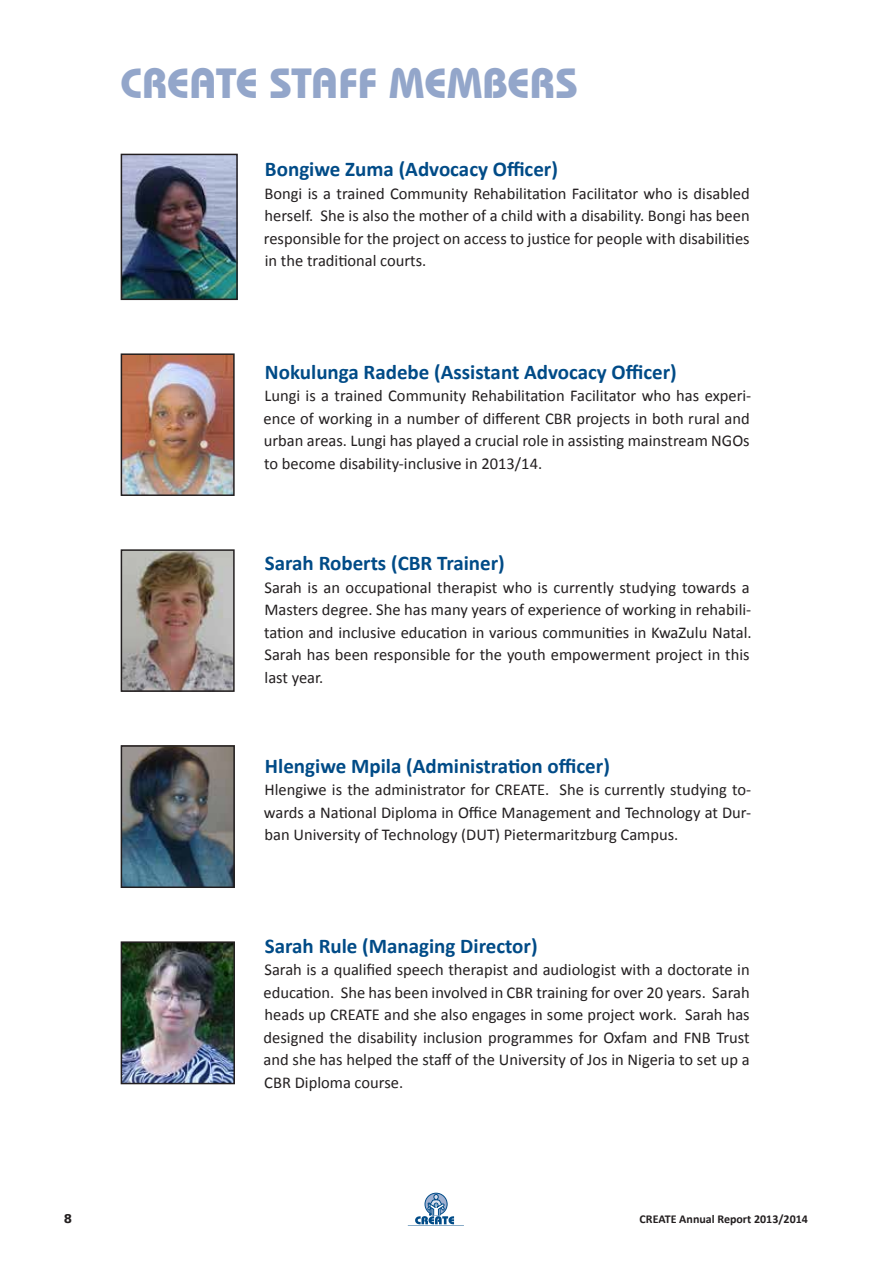
<style>
.page{position:relative;width:893px;height:1263px;background:#fff}
.page>*{position:absolute;margin:0;border:0;box-sizing:border-box;transform-origin:0 0}
.t1{font:700 42px "Bauhaus IT Cby BT";letter-spacing:.005em;color:#93a6ca}
.t2{font:700 21px "Calibri";color:#004b87}
.t3{font:16.5px/22.5px "Calibri";color:#231f20;text-align:justify}
.t4{font:700 12px "Calibri";color:#231f20}
.t5{font:700 12px "DejaVu Sans";color:#231f20}
</style>
<div class="page">
<div style="left:425px;top:1193px;width:22px;height:22px;border:1px solid #004b87;border-radius:50%"></div>
<svg style="left:415px;top:1194px;width:39px;height:30px"></svg>
<img style="left:124px;top:157px;width:111px;height:140px">
<div style="left:121px;top:154px;width:117px;height:146px;border:2px solid #231f20"></div>
<img style="left:124px;top:356px;width:108px;height:137px">
<div style="left:121px;top:353px;width:114px;height:143px;border:2px solid #231f20"></div>
<img style="left:124px;top:552px;width:108px;height:137px">
<div style="left:121px;top:549px;width:114px;height:143px;border:2px solid #231f20"></div>
<img style="left:124px;top:944px;width:108px;height:137px">
<div style="left:121px;top:941px;width:114px;height:143px;border:2px solid #231f20"></div>
<img style="left:124px;top:748px;width:108px;height:137px">
<div style="left:121px;top:745px;width:114px;height:143px;border:2px solid #231f20"></div>
<h1 class="t1" style="left:121px;top:57px;width:459px">CREATE STAFF MEMBERS</h1>
<p class="t2" style="left:265px;top:156px;width:294px">Bongiwe Zuma (Advocacy Officer)</p>
<p class="t3" style="left:264px;top:182px;width:487px">Bongi is a trained Community Rehabilitation Facilitator who is disabled herself. She is also the mother of a child with a disability. Bongi has been responsible for the project on access to justice for people with disabilities in the traditional courts.</p>
<p class="t2" style="left:265px;top:358px;width:413px">Nokulunga Radebe (Assistant Advocacy Officer)</p>
<p class="t3" style="left:264px;top:385px;width:489px">Lungi is a trained Community Rehabilitation Facilitator who has experi&shy;ence of working in a number of different CBR projects in both rural and urban areas. Lungi has played a crucial role in assisting mainstream NGOs to become disability-inclusive in 2013/14.</p>
<p class="t2" style="left:265px;top:550px;width:241px">Sarah Roberts (CBR Trainer)</p>
<p class="t3" style="left:264px;top:576px;width:489px">Sarah is an occupational therapist who is currently studying towards a Masters degree. She has many years of experience of working in rehabili&shy;tation and inclusive education in various communities in KwaZulu Natal.<br>Sarah has been responsible for the youth empowerment project in this last year.</p>
<p class="t2" style="left:265px;top:752px;width:346px">Hlengiwe Mpila (Administration officer)</p>
<p class="t3" style="left:264px;top:778px;width:489px">Hlengiwe is the administrator for CREATE. She is currently studying to&shy;wards a National Diploma in Office Management and Technology at Dur&shy;ban University of Technology (DUT) Pietermaritzburg Campus.</p>
<p class="t2" style="left:265px;top:932px;width:274px">Sarah Rule (Managing Director)</p>
<p class="t3" style="left:264px;top:958px;width:488px">Sarah is a qualified speech therapist and audiologist with a doctorate in education. She has been involved in CBR training for over 20 years. Sarah heads up CREATE and she also engages in some project work. Sarah has designed the disability inclusion programmes for Oxfam and FNB Trust and she has helped the staff of the University of Jos in Nigeria to set up a CBR Diploma course.</p>
<p class="t5" style="left:64px;top:1208px;width:10px">8</p>
<p class="t4" style="left:640px;top:1211px;width:170px">CREATE Annual Report 2013/2014</p>
</div>
